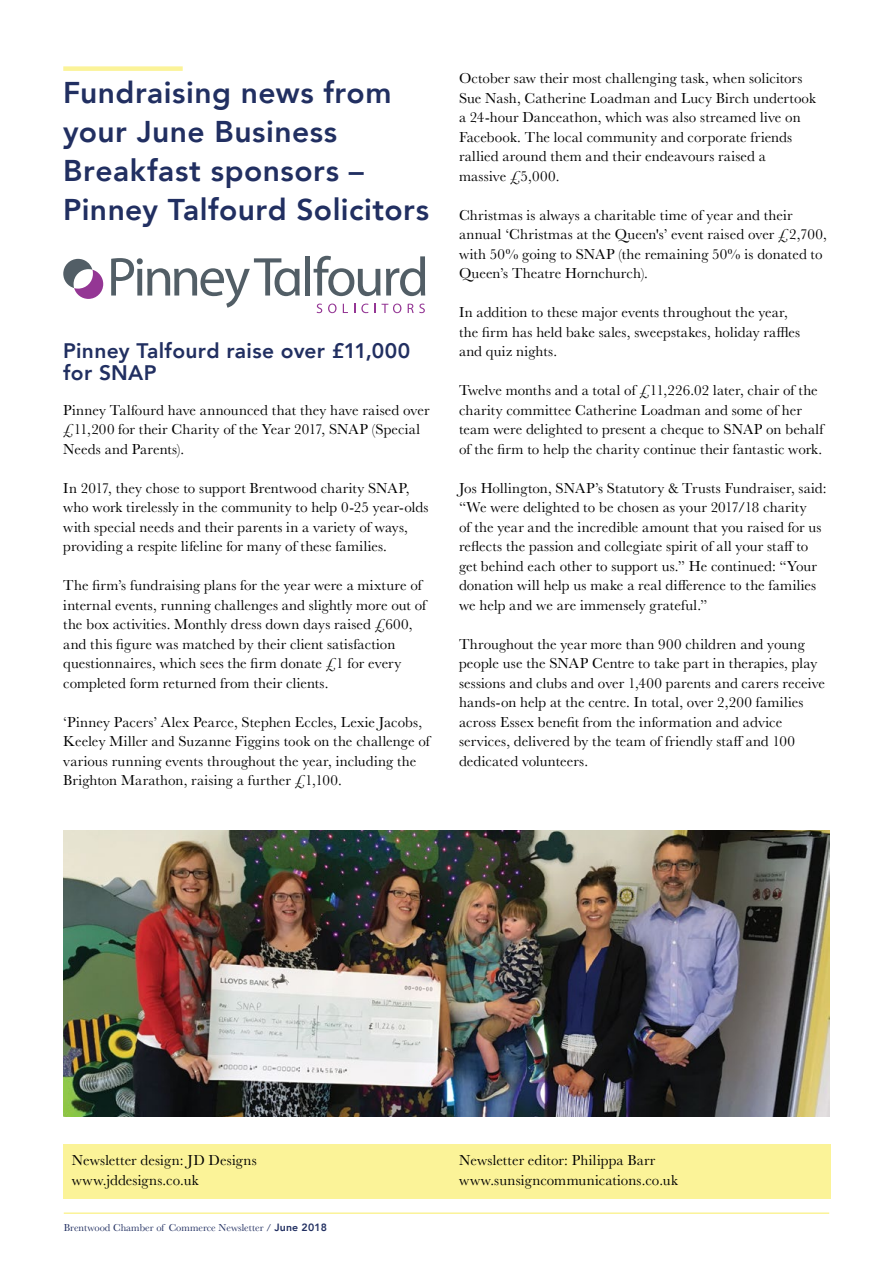
<style>
.page{position:relative;width:893px;height:1263px;background:#fff}
.page>*{position:absolute;margin:0;border:0;box-sizing:border-box;transform-origin:0 0}
.t1{font:800 30px/39px "Avenir";letter-spacing:.015em;color:#212f61}
.t2{font:800 21px/22.5px "Avenir";letter-spacing:.015em;color:#212f61}
.t3{font:15px/19.5px "Baskerville";letter-spacing:.01em;color:#000}
.t4{font:10.5px "Baskerville";letter-spacing:.005em;color:#212f61}
.s1{font-family:"Avenir";font-weight:800}
</style>
<div class="page">
<div style="left:63px;top:66px;width:120px;height:5px;background:#fbf398"></div>
<hr style="left:0;top:497px;width:1px;height:182px;background:#212f61">
<img style="left:64px;top:831px;width:765px;height:286px">
<svg style="left:63px;top:259px;width:40px;height:40px"></svg>
<div style="left:305px;top:256px;width:5px;height:39px;background:#525e66"></div>
<svg style="left:314px;top:256px;width:111px;height:40px"></svg>
<svg style="left:317px;top:304px;width:5px;height:9px"></svg>
<svg style="left:328px;top:304px;width:9px;height:9px"></svg>
<svg style="left:343px;top:304px;width:5px;height:9px"></svg>
<svg style="left:361px;top:304px;width:7px;height:9px"></svg>
<svg style="left:382px;top:304px;width:19px;height:9px"></svg>
<svg style="left:408px;top:304px;width:17px;height:9px"></svg>
<svg style="left:111px;top:258px;width:189px;height:50px"></svg>
<div style="left:63px;top:1144px;width:412px;height:55px;background:#fbf398"></div>
<div style="left:451px;top:1144px;width:379px;height:55px;background:#fbf398"></div>
<hr style="left:64px;top:1212px;width:765px;height:2px;background:#fbf398">
<h1 class="t1" style="left:63px;top:73px;width:367px">Fundraising news from your June Business<br>Breakfast sponsors –<br>Pinney Talfourd Solicitors</h1>
<h2 class="t2" style="left:63px;top:339px;width:349px">Pinney Talfourd raise over £11,000 for SNAP</h2>
<p class="t3" style="left:63px;top:400px;width:368px">Pinney Talfourd have announced that they have raised over £11,200 for their Charity of the Year 2017, SNAP (Special<br>Needs and Parents).</p>
<p class="t3" style="left:63px;top:478px;width:367px">In 2017, they chose to support Brentwood charity SNAP, who work tirelessly in the community to help 0-25 year-olds with special needs and their parents in a variety of ways, providing a respite lifeline for many of these families.</p>
<p class="t3" style="left:63px;top:576px;width:364px">The firm’s fundraising plans for the year were a mixture of internal events, running challenges and slightly more out of the box activities. Monthly dress down days raised £600, and this figure was matched by their client satisfaction questionnaires, which sees the firm donate £1 for every completed form returned from their clients.</p>
<p class="t3" style="left:63px;top:712px;width:368px">‘Pinney Pacers’ Alex Pearce, Stephen Eccles, Lexie Jacobs, Keeley Miller and Suzanne Figgins took on the challenge of various running events throughout the year, including the Brighton Marathon, raising a further £1,100.</p>
<p class="t3" style="left:459px;top:69px;width:358px">October saw their most challenging task, when solicitors Sue Nash, Catherine Loadman and Lucy Birch undertook a 24-hour Danceathon, which was also streamed live on Facebook. The local community and corporate friends rallied around them and their endeavours raised a massive £5,000.</p>
<p class="t3" style="left:459px;top:205px;width:369px">Christmas is always a charitable time of year and their annual ‘Christmas at the Queen's’ event raised over £2,700, with 50% going to SNAP (the remaining 50% is donated to Queen’s Theatre Hornchurch).</p>
<p class="t3" style="left:459px;top:303px;width:343px">In addition to these major events throughout the year, the firm has held bake sales, sweepstakes, holiday raffles and quiz nights.</p>
<p class="t3" style="left:459px;top:381px;width:366px">Twelve months and a total of £11,226.02 later, chair of the charity committee Catherine Loadman and some of her team were delighted to present a cheque to SNAP on behalf of the firm to help the charity continue their fantastic work.</p>
<p class="t3" style="left:459px;top:478px;width:369px">Jos Hollington, SNAP’s Statutory &amp; Trusts Fundraiser, said: “We were delighted to be chosen as your 2017/18 charity<br>of the year and the incredible amount that you raised for us reflects the passion and collegiate spirit of all your staff to get behind each other to support us.” He continued: “Your donation will help us make a real difference to the families we help and we are immensely grateful.”</p>
<p class="t3" style="left:459px;top:634px;width:368px">Throughout the year more than 900 children and young people use the SNAP Centre to take part in therapies, play sessions and clubs and over 1,400 parents and carers receive hands-on help at the centre. In total, over 2,200 families across Essex benefit from the information and advice services, delivered by the team of friendly staff and 100 dedicated volunteers.</p>
<p class="t3" style="left:72px;top:1151px;width:186px">Newsletter design: JD Designs www.jddesigns.co.uk</p>
<p class="t3" style="left:459px;top:1151px;width:220px">Newsletter editor: Philippa Barr www.sunsigncommunications.co.uk</p>
<p class="t4" style="left:64px;top:1221px;width:265px">Brentwood Chamber of Commerce Newsletter / <span class="s1">June 2018</span></p>
</div>
